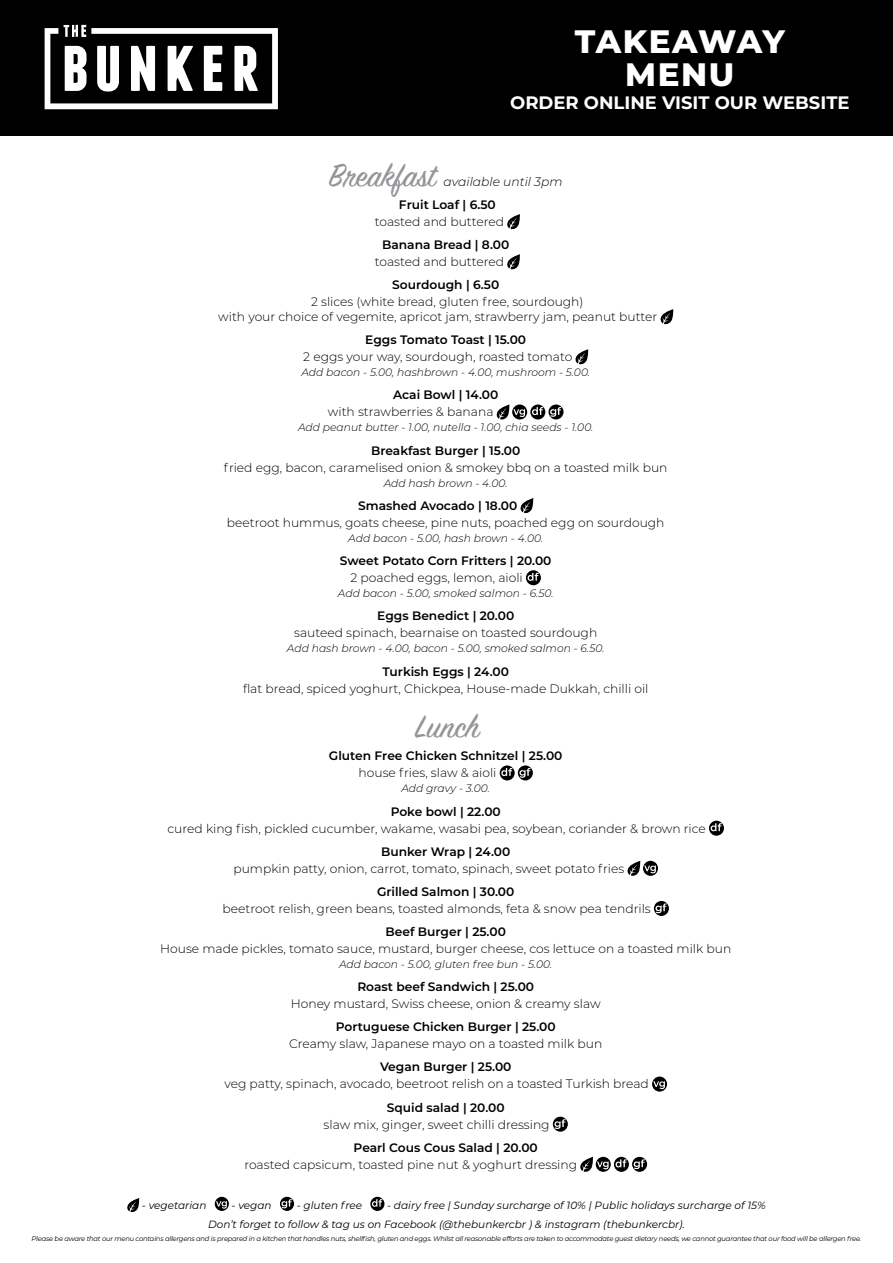
<style>
.page{position:relative;width:893px;height:1263px;background:#fff}
.page>*{position:absolute;margin:0;border:0;box-sizing:border-box;transform-origin:0 0}
.Heading{font:35.4px "Sign Painter House Script";color:#949598}
.Ingredients{font:35.4px "Sign Painter House Script";color:#949598}
.t1{font:800 32.4px/32.7px "Montserrat";letter-spacing:.05em;color:#fff;text-align:center}
.Subhead{font:700 18px "Montserrat";color:#fff}
.Ingredients-2{font:300 12.3px/14.7px "Montserrat";color:#000}
.Subhead-2{font:600 12.3px "Montserrat";color:#000}
.Heading-2{font:italic 300 12.3px "Montserrat";color:#000}
.Extras{font:italic 300 10.8px "Montserrat";color:#000}
.t2{font:italic 10.5px "Montserrat";color:#000}
.t3{font:italic 6.75px "Montserrat";letter-spacing:-.03em;color:#000}
</style>
<div class="page">
<svg style="left:507px;top:214px;width:13px;height:16px"></svg>
<svg style="left:507px;top:254px;width:13px;height:16px"></svg>
<svg style="left:660px;top:309px;width:13px;height:16px"></svg>
<svg style="left:575px;top:349px;width:13px;height:16px"></svg>
<svg style="left:512px;top:404px;width:15px;height:15px"></svg>
<svg style="left:496px;top:404px;width:29px;height:16px"></svg>
<svg style="left:530px;top:404px;width:15px;height:15px"></svg>
<svg style="left:532px;top:407px;width:11px;height:8px"></svg>
<svg style="left:548px;top:404px;width:15px;height:15px"></svg>
<svg style="left:550px;top:407px;width:11px;height:10px"></svg>
<svg style="left:520px;top:498px;width:13px;height:16px"></svg>
<svg style="left:526px;top:570px;width:15px;height:15px"></svg>
<svg style="left:528px;top:573px;width:11px;height:8px"></svg>
<svg style="left:500px;top:765px;width:15px;height:15px"></svg>
<svg style="left:501px;top:768px;width:12px;height:8px"></svg>
<svg style="left:518px;top:765px;width:15px;height:15px"></svg>
<svg style="left:519px;top:768px;width:12px;height:10px"></svg>
<svg style="left:709px;top:821px;width:15px;height:15px"></svg>
<svg style="left:711px;top:823px;width:11px;height:8px"></svg>
<svg style="left:643px;top:861px;width:15px;height:15px"></svg>
<svg style="left:627px;top:861px;width:29px;height:15px"></svg>
<svg style="left:654px;top:901px;width:15px;height:15px"></svg>
<svg style="left:655px;top:903px;width:12px;height:10px"></svg>
<svg style="left:652px;top:1076px;width:15px;height:15px"></svg>
<svg style="left:653px;top:1081px;width:12px;height:8px"></svg>
<svg style="left:553px;top:1117px;width:15px;height:15px"></svg>
<svg style="left:554px;top:1119px;width:12px;height:10px"></svg>
<svg style="left:596px;top:1157px;width:15px;height:15px"></svg>
<svg style="left:580px;top:1157px;width:29px;height:15px"></svg>
<svg style="left:614px;top:1157px;width:15px;height:15px"></svg>
<svg style="left:616px;top:1159px;width:11px;height:8px"></svg>
<svg style="left:632px;top:1157px;width:15px;height:15px"></svg>
<svg style="left:634px;top:1159px;width:11px;height:10px"></svg>
<div style="left:0;top:0;width:893px;height:135px;background:#000"></div>
<svg style="left:45px;top:25px;width:233px;height:84px"></svg>
<svg style="left:127px;top:1198px;width:12px;height:15px"></svg>
<div style="left:215px;top:1197px;width:14px;height:14px;background:#000;border-radius:50%"></div>
<svg style="left:216px;top:1201px;width:11px;height:7px"></svg>
<svg style="left:280px;top:1197px;width:14px;height:14px"></svg>
<svg style="left:281px;top:1199px;width:11px;height:9px"></svg>
<div style="left:370px;top:1197px;width:14px;height:14px;background:#000;border-radius:50%"></div>
<svg style="left:372px;top:1199px;width:10px;height:8px"></svg>
<p class="t1" style="left:575px;top:23px;width:212px">TAKEAWAY<br>MENU</p>
<p class="Subhead" style="left:510px;top:90px;width:341px">ORDER ONLINE VISIT OUR WEBSITE</p>
<p class="Heading" style="left:329px;top:154px;width:108px">Breakfast</p>
<p class="Heading-2" style="left:444px;top:173px;width:120px">available until 3pm</p>
<p class="Subhead-2" style="left:399px;top:196px;width:98px">Fruit Loaf | 6.50</p>
<p class="Ingredients-2" style="left:375px;top:214px;width:131px">toasted and buttered</p>
<p class="Subhead-2" style="left:382px;top:236px;width:129px">Banana Bread | 8.00</p>
<p class="Ingredients-2" style="left:375px;top:254px;width:131px">toasted and buttered</p>
<p class="Subhead-2" style="left:392px;top:276px;width:109px">Sourdough | 6.50</p>
<p class="Ingredients-2" style="left:218px;top:294px;width:441px;text-indent:93px">2 slices (white bread, gluten free, sourdough)<br>with your choice of vegemite, apricot jam, strawberry jam, peanut butter</p>
<p class="Subhead-2" style="left:365px;top:331px;width:162px">Eggs Tomato Toast | 15.00</p>
<p class="Ingredients-2" style="left:303px;top:349px;width:271px">2 eggs your way, sourdough, roasted tomato</p>
<p class="Extras" style="left:301px;top:365px;width:290px">Add bacon - 5.00, hashbrown - 4.00, mushroom - 5.00.</p>
<p class="Subhead-2" style="left:393px;top:386px;width:107px">Acai Bowl | 14.00</p>
<p class="Ingredients-2" style="left:328px;top:404px;width:167px">with strawberries &amp; banana</p>
<p class="Extras" style="left:298px;top:420px;width:297px">Add peanut butter - 1.00, nutella - 1.00, chia seeds - 1.00.</p>
<p class="Subhead-2" style="left:371px;top:442px;width:151px">Breakfast Burger | 15.00</p>
<p class="Ingredients-2" style="left:224px;top:459px;width:445px">fried egg, bacon, caramelised onion &amp; smokey bbq on a toasted milk bun</p>
<p class="Extras" style="left:384px;top:475px;width:125px">Add hash brown - 4.00.</p>
<p class="Subhead-2" style="left:358px;top:497px;width:161px">Smashed Avocado | 18.00</p>
<p class="Ingredients-2" style="left:227px;top:515px;width:439px">beetroot hummus, goats cheese, pine nuts, poached egg on sourdough</p>
<p class="Extras" style="left:348px;top:531px;width:196px">Add bacon - 5.00, hash brown - 4.00.</p>
<p class="Subhead-2" style="left:340px;top:552px;width:213px">Sweet Potato Corn Fritters | 20.00</p>
<p class="Ingredients-2" style="left:351px;top:570px;width:174px">2 poached eggs, lemon, aioli</p>
<p class="Extras" style="left:338px;top:586px;width:217px">Add bacon - 5.00, smoked salmon - 6.50.</p>
<p class="Subhead-2" style="left:377px;top:607px;width:139px">Eggs Benedict | 20.00</p>
<p class="Ingredients-2" style="left:294px;top:625px;width:305px">sauteed spinach, bearnaise on toasted sourdough</p>
<p class="Extras" style="left:287px;top:641px;width:319px">Add hash brown - 4.00, bacon - 5.00, smoked salmon - 6.50.</p>
<p class="Subhead-2" style="left:382px;top:662px;width:128px">Turkish Eggs | 24.00</p>
<p class="Ingredients-2" style="left:243px;top:680px;width:407px">flat bread, spiced yoghurt, Chickpea, House-made Dukkah, chilli oil</p>
<p class="Ingredients" style="left:415px;top:705px;width:66px">Lunch</p>
<p class="Subhead-2" style="left:329px;top:747px;width:235px">Gluten Free Chicken Schnitzel | 25.00</p>
<p class="Ingredients-2" style="left:359px;top:765px;width:139px">house fries, slaw &amp; aioli</p>
<p class="Extras" style="left:401px;top:781px;width:90px">Add gravy - 3.00.</p>
<p class="Subhead-2" style="left:391px;top:802px;width:112px">Poke bowl | 22.00</p>
<p class="Ingredients-2" style="left:167px;top:820px;width:540px">cured king fish, pickled cucumber, wakame, wasabi pea, soybean, coriander &amp; brown rice</p>
<p class="Subhead-2" style="left:381px;top:843px;width:131px">Bunker Wrap | 24.00</p>
<p class="Ingredients-2" style="left:233px;top:860px;width:392px">pumpkin patty, onion, carrot, tomato, spinach, sweet potato fries</p>
<p class="Subhead-2" style="left:377px;top:883px;width:139px">Grilled Salmon | 30.00</p>
<p class="Ingredients-2" style="left:223px;top:901px;width:430px">beetroot relish, green beans, toasted almonds, feta &amp; snow pea tendrils</p>
<p class="Subhead-2" style="left:386px;top:923px;width:122px">Beef Burger | 25.00</p>
<p class="Ingredients-2" style="left:160px;top:941px;width:573px">House made pickles, tomato sauce, mustard, burger cheese, cos lettuce on a toasted milk bun</p>
<p class="Extras" style="left:339px;top:957px;width:215px">Add bacon - 5.00, gluten free bun - 5.00.</p>
<p class="Subhead-2" style="left:357px;top:978px;width:178px">Roast beef Sandwich | 25.00</p>
<p class="Ingredients-2" style="left:291px;top:996px;width:311px">Honey mustard, Swiss cheese, onion &amp; creamy slaw</p>
<p class="Subhead-2" style="left:336px;top:1018px;width:221px">Portuguese Chicken Burger | 25.00</p>
<p class="Ingredients-2" style="left:289px;top:1036px;width:315px">Creamy slaw, Japanese mayo on a toasted milk bun</p>
<p class="Subhead-2" style="left:380px;top:1058px;width:133px">Vegan Burger | 25.00</p>
<p class="Ingredients-2" style="left:224px;top:1076px;width:426px">veg patty, spinach, avocado, beetroot relish on a toasted Turkish bread</p>
<p class="Subhead-2" style="left:387px;top:1098px;width:119px">Squid salad | 20.00</p>
<p class="Ingredients-2" style="left:324px;top:1116px;width:228px">slaw mix, ginger, sweet chilli dressing</p>
<p class="Subhead-2" style="left:354px;top:1139px;width:186px">Pearl Cous Cous Salad | 20.00</p>
<p class="Ingredients-2" style="left:244px;top:1156px;width:334px">roasted capsicum, toasted pine nut &amp; yoghurt dressing</p>
<p class="t2" style="left:142px;top:1198px;width:66px">- vegetarian</p>
<p class="t2" style="left:232px;top:1198px;width:42px">- vegan</p>
<p class="t2" style="left:297px;top:1198px;width:67px">- gluten free</p>
<p class="t2" style="left:387px;top:1198px;width:380px">- dairy free | Sunday surcharge of 10% | Public holidays surcharge of 15%</p>
<p class="t2" style="left:208px;top:1216px;width:478px">Don’t forget to follow &amp; tag us on Facebook (@thebunkercbr ) &amp; instagram (thebunkercbr).</p>
<p class="t3" style="left:32px;top:1234px;width:831px">Please be aware that our menu contains allergens and is prepared in a kitchen that handles nuts, shellfish, gluten and eggs. Whilst all reasonable efforts are taken to accommodate guest dietary needs, we cannot guarantee that our food will be allergen free.</p>
</div>
